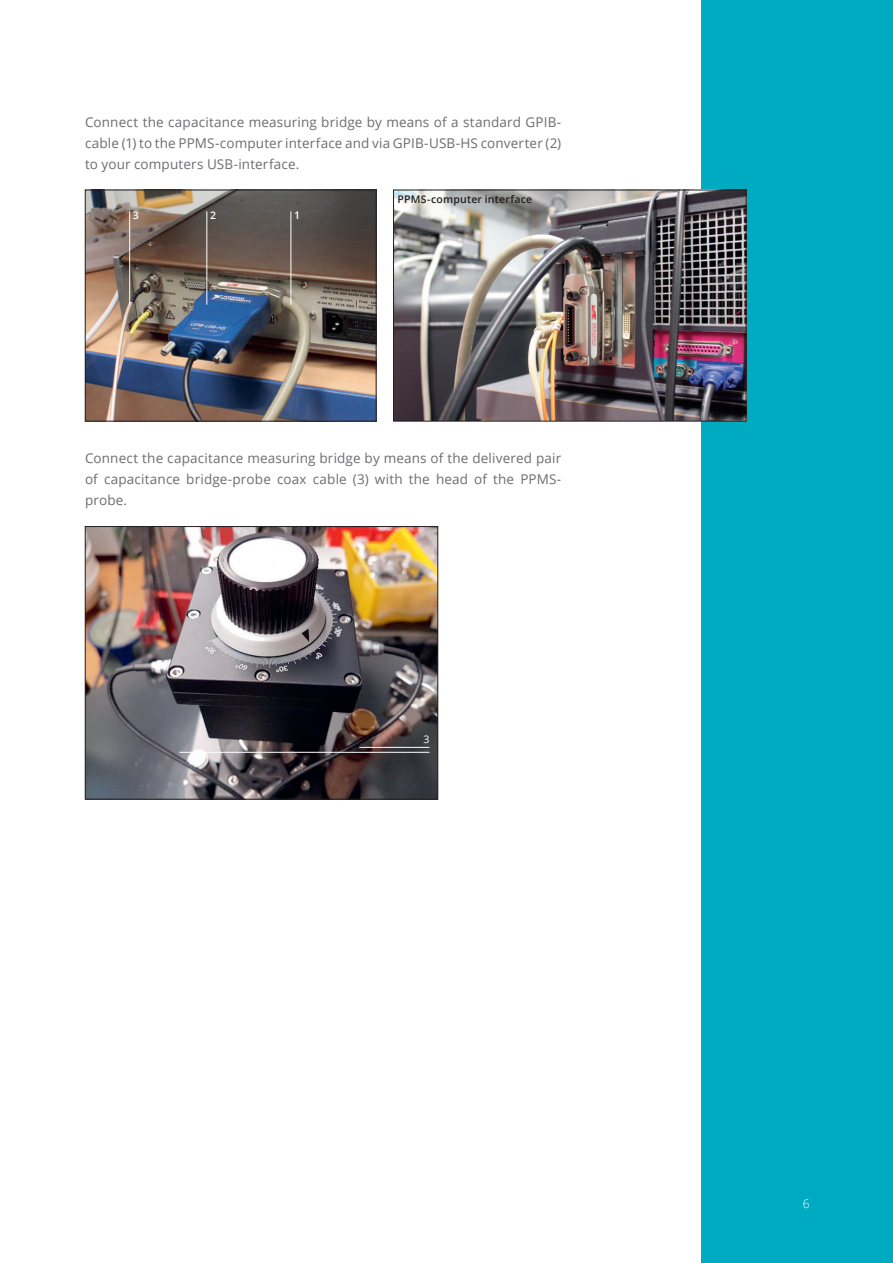
<style>
.page{position:relative;width:893px;height:1263px;background:#fff}
.page>*{position:absolute;margin:0;border:0;box-sizing:border-box;transform-origin:0 0}
.Fließtext_grau{font:13.5px/21px "Open Sans";letter-spacing:.01em;color:#6c6d70;text-align:justify}
.t1{font:300 12px "Open Sans";color:#fff}
.Fließtext_grau-2{font:600 10.5px "Open Sans";letter-spacing:.02em;color:#231f20}
.Fließtext_grau-3{font:600 10.5px "Open Sans";color:#fff}
.Fließtext_grau-4{font:10.5px "Open Sans";color:#fff}
</style>
<div class="page">
<div style="left:702px;top:0;width:191px;height:1263px;background:#00abc1"></div>
<img style="left:395px;top:192px;width:349px;height:227px">
<div style="left:393px;top:190px;width:353px;height:231px;border:1px solid #231f20"></div>
<img style="left:87px;top:528px;width:349px;height:269px">
<div style="left:85px;top:526px;width:353px;height:273px;border:1px solid #231f20"></div>
<hr style="left:359px;top:747px;width:70px;height:1px;background:#fff">
<hr style="left:179px;top:752px;width:250px;height:1px;background:#fff">
<img style="left:87px;top:192px;width:287px;height:227px">
<div style="left:85px;top:190px;width:291px;height:231px;border:1px solid #231f20"></div>
<hr style="left:206px;top:211px;width:1px;height:94px;background:#fff">
<hr style="left:129px;top:211px;width:1px;height:94px;background:#fff">
<hr style="left:291px;top:211px;width:1px;height:94px;background:#fff">
<p class="Fließtext_grau" style="left:85px;top:112px;width:478px">Connect the capacitance measuring bridge by means of a standard GPIB&shy;cable (1) to the PPMS-computer interface and via GPIB-USB-HS converter (2) to your computers USB-interface.</p>
<p class="Fließtext_grau-3" style="left:133px;top:208px;width:7px">3</p>
<p class="Fließtext_grau-3" style="left:210px;top:208px;width:7px">2</p>
<p class="Fließtext_grau-3" style="left:294px;top:208px;width:7px">1</p>
<p class="Fließtext_grau-2" style="left:398px;top:192px;width:136px">PPMS-computer interface</p>
<p class="Fließtext_grau" style="left:85px;top:448px;width:478px">Connect the capacitance measuring bridge by means of the delivered pair of capacitance bridge-probe coax cable (3) with the head of the PPMS&shy;probe.</p>
<p class="Fließtext_grau-4" style="left:423px;top:732px;width:8px">3</p>
<p class="t1" style="left:803px;top:1195px;width:8px">6</p>
</div>
